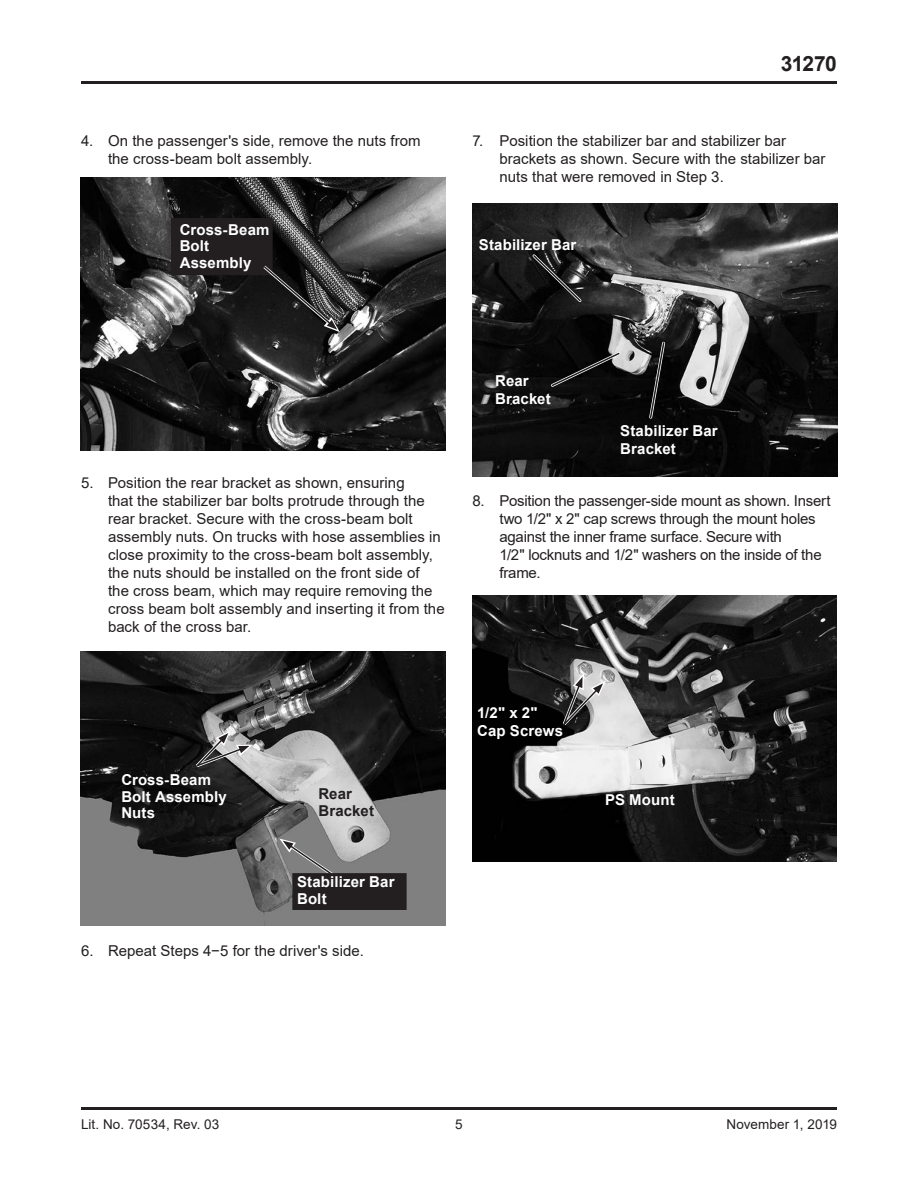
<style>
.page{position:relative;width:918px;height:1188px;background:#fff}
.page>*{position:absolute;margin:0;border:0;box-sizing:border-box;transform-origin:0 0}
.t1{font:700 21px "Arial";letter-spacing:-.03em;color:#231f20}
.t2{font:15px/18px "Arial";color:#231f20}
.t3{font:700 15px/16.5px "Arial";letter-spacing:.01em;color:#fff}
.t4{font:700 15px/16.5px "Arial";letter-spacing:.005em;color:#231f20}
.t5{font:13.5px "Arial";letter-spacing:.005em;color:#231f20}
</style>
<div class="page">
<hr style="left:81px;top:1107px;width:756px;height:3px;background:#231f20">
<hr style="left:81px;top:81px;width:756px;height:3px;background:#231f20">
<img style="left:81px;top:177px;width:365px;height:274px">
<div style="left:172px;top:219px;width:100px;height:55px;background:#231f20"></div>
<div style="left:171px;top:218px;width:102px;height:57px;border:2px solid #231f20"></div>
<svg style="left:260px;top:263px;width:80px;height:69px;background:#2f2f2f"></svg>
<img style="left:81px;top:652px;width:365px;height:273px">
<svg style="left:193px;top:730px;width:60px;height:40px;background:#767676"></svg>
<svg style="left:279px;top:839px;width:58px;height:40px;background:#848383"></svg>
<div style="left:293px;top:874px;width:113px;height:35px;background:#231f20"></div>
<div style="left:292px;top:873px;width:115px;height:37px;border:2px solid #231f20"></div>
<img style="left:472px;top:203px;width:365px;height:274px">
<svg style="left:548px;top:350px;width:75px;height:39px;background:#1f1f1f"></svg>
<svg style="left:530px;top:252px;width:54px;height:53px;background:#282727"></svg>
<svg style="left:647px;top:340px;width:20px;height:81px;background:#202020"></svg>
<img style="left:472px;top:595px;width:365px;height:266px">
<svg style="left:560px;top:673px;width:46px;height:55px;background:#828181"></svg>
<p class="t2" style="left:108px;top:132px;width:314px;text-indent:-27px">4. On the passenger's side, remove the nuts from the cross-beam bolt assembly.</p>
<p class="t3" style="left:180px;top:221px;width:91px">Cross-Beam<br>Bolt<br>Assembly</p>
<h1 class="t1" style="left:781px;top:49px;width:58px">31270</h1>
<p class="t2" style="left:500px;top:132px;width:328px;text-indent:-27px">7. Position the stabilizer bar and stabilizer bar brackets as shown. Secure with the stabilizer bar nuts that were removed in Step 3.</p>
<p class="t3" style="left:479px;top:237px;width:99px">Stabilizer Bar</p>
<p class="t2" style="left:108px;top:474px;width:338px;text-indent:-27px">5. Position the rear bracket as shown, ensuring<br>that the stabilizer bar bolts protrude through the rear bracket. Secure with the cross-beam bolt assembly nuts. On trucks with hose assemblies in close proximity to the cross-beam bolt assembly, the nuts should be installed on the front side of<br>the cross beam, which may require removing the cross beam bolt assembly and inserting it from the back of the cross bar.</p>
<p class="t3" style="left:495px;top:372px;width:57px;line-height:18px">Rear<br>Bracket</p>
<p class="t3" style="left:620px;top:422px;width:99px;line-height:18px">Stabilizer Bar<br>Bracket</p>
<p class="t2" style="left:500px;top:492px;width:333px;text-indent:-27px">8. Position the passenger-side mount as shown. Insert two 1/2" x 2" cap screws through the mount holes against the inner frame surface. Secure with<br>1/2" locknuts and 1/2" washers on the inside of the frame.</p>
<p class="t3" style="left:121px;top:772px;width:107px">Cross-Beam<br>Bolt Assembly<br>Nuts</p>
<p class="t4" style="left:318px;top:786px;width:57px">Rear<br>Bracket</p>
<p class="t3" style="left:297px;top:874px;width:99px">Stabilizer Bar<br>Bolt</p>
<p class="t2" style="left:81px;top:942px;width:284px">6. Repeat Steps 4−5 for the driver's side.</p>
<p class="t3" style="left:477px;top:704px;width:87px;line-height:18px">1/2" x 2"<br>Cap Screws</p>
<p class="t3" style="left:605px;top:792px;width:71px">PS Mount</p>
<p class="t5" style="left:81px;top:1115px;width:140px">Lit. No. 70534, Rev. 03</p>
<p class="t5" style="left:455px;top:1115px;width:9px">5</p>
<p class="t5" style="left:727px;top:1115px;width:112px">November 1, 2019</p>
</div>
